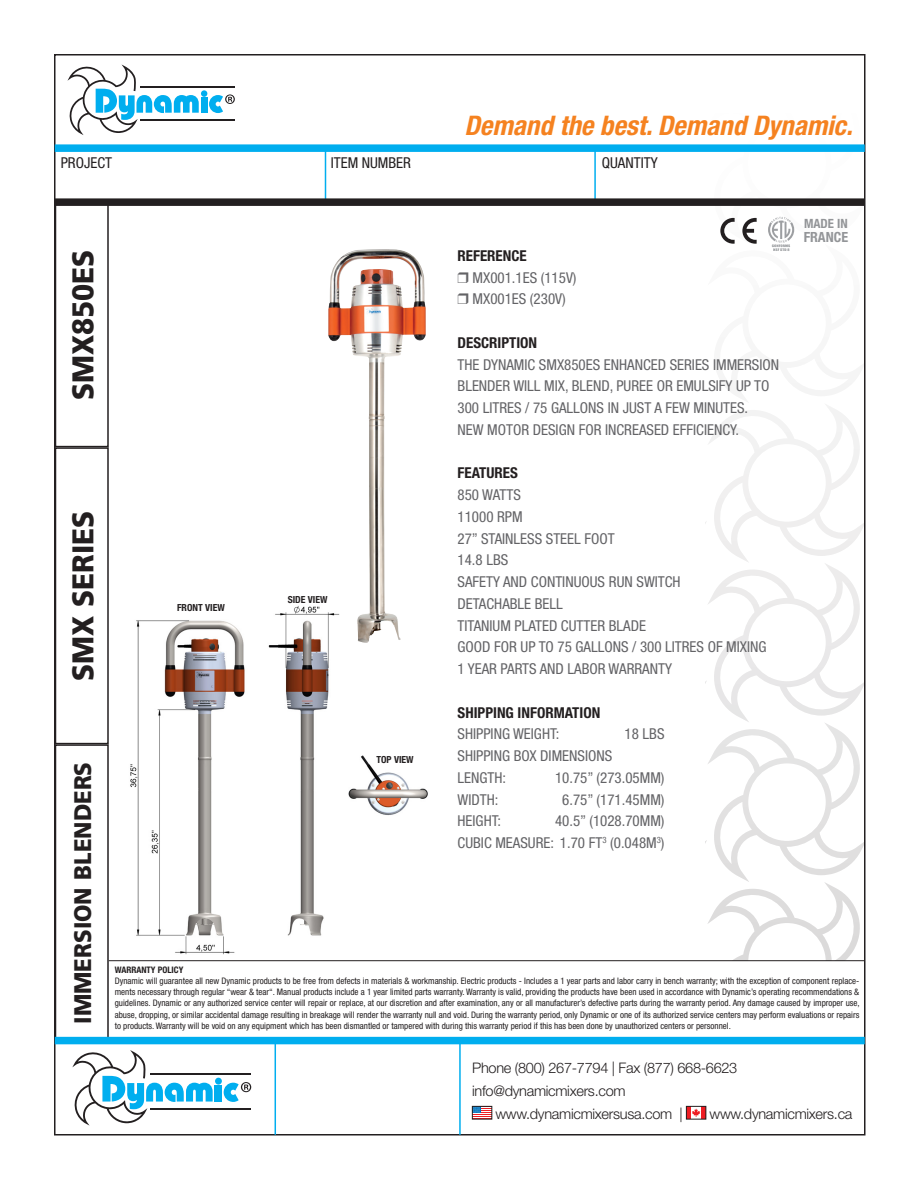
<style>
.page{position:relative;width:918px;height:1188px;background:#fff}
.page>*{position:absolute;margin:0;border:0;box-sizing:border-box;transform-origin:0 0}
.frut_boldital{font:900 30px "Frutiger";color:#231f20;scale:.93 1}
.t1{font:italic 700 condensed 27px "Helvetica Neue";color:#f58220}
.frut_boldital-2{font:900 24px "Frutiger";color:#231f20;scale:.93 1}
.t2{font:condensed 15px "Helvetica Neue";color:#636366}
.t3{font:700 condensed 15px "Helvetica Neue";color:#231f20}
.t4{font:condensed 15px "Helvetica Neue";color:#231f20}
.t5{font:300 14.55px "Helvetica Neue";letter-spacing:-.02em;color:#231f20}
.t6{font:700 condensed 14.1px "Helvetica Neue";color:#939598}
.t7{font:700 condensed 12.75px "Helvetica Neue";color:#939598}
.t8{font:700 condensed 9.75px "Helvetica Neue";color:#231f20}
.t9{font:condensed 9px/11.2px "Helvetica Neue";color:#231f20;text-align:justify}
.t10{font:700 condensed 9px "Helvetica Neue";color:#231f20}
</style>
<div class="page">
<div style="left:55px;top:744px;width:54px;height:297px;border:2px solid #231f20"></div>
<svg style="left:474px;top:1108px;width:16px;height:9px"></svg>
<div style="left:472px;top:1106px;width:20px;height:13px;border:1px solid #231f20"></div>
<div style="left:686px;top:1106px;width:5px;height:13px;background:#ee1d23"></div>
<div style="left:701px;top:1106px;width:5px;height:13px;background:#ee1d23"></div>
<svg style="left:692px;top:1109px;width:8px;height:8px"></svg>
<div style="left:686px;top:1106px;width:20px;height:13px;border:1px solid #231f20"></div>
<div style="left:55px;top:1037px;width:810px;height:7px;background:#00aeef"></div>
<hr style="left:275px;top:1041px;width:1px;height:94px;background:#00aeef">
<hr style="left:325px;top:148px;width:1px;height:54px;background:#00aeef">
<hr style="left:594px;top:148px;width:2px;height:54px;background:#00aeef">
<hr style="left:459px;top:1041px;width:2px;height:94px;background:#00aeef">
<div style="left:55px;top:447px;width:54px;height:297px;border:2px solid #231f20"></div>
<div style="left:55px;top:202px;width:54px;height:245px;border:2px solid #231f20"></div>
<div style="left:55px;top:144px;width:810px;height:8px;background:#00aeef"></div>
<div style="left:55px;top:198px;width:810px;height:8px;background:#231f20"></div>
<hr style="left:109px;top:960px;width:756px;height:1px;background:#231f20">
<svg style="left:706px;top:67px;width:159px;height:893px"></svg>
<svg style="left:68px;top:65px;width:131px;height:70px"></svg>
<div style="left:201px;top:97px;width:6px;height:16px;background:#00aeef"></div>
<div style="left:201px;top:90px;width:6px;height:7px;background:#00aeef;border-radius:50%"></div>
<hr style="left:141px;top:119px;width:94px;height:2px;background:#231f20">
<hr style="left:141px;top:86px;width:94px;height:2px;background:#231f20">
<svg style="left:209px;top:94px;width:26px;height:19px"></svg>
<svg style="left:72px;top:1050px;width:141px;height:76px"></svg>
<div style="left:215px;top:1085px;width:7px;height:17px;background:#00aeef"></div>
<div style="left:215px;top:1078px;width:7px;height:7px;background:#00aeef;border-radius:50%"></div>
<hr style="left:150px;top:1108px;width:101px;height:2px;background:#231f20">
<hr style="left:150px;top:1073px;width:101px;height:2px;background:#231f20">
<svg style="left:224px;top:1082px;width:27px;height:20px"></svg>
<img style="left:130px;top:605px;width:298px;height:350px">
<img style="left:328px;top:249px;width:98px;height:394px">
<p class="t4" style="left:61px;top:154px;width:53px">PROJECT</p>
<p class="t1" style="left:464px;top:109px;width:390px">Demand the best. Demand Dynamic.</p>
<p class="t4" style="left:331px;top:154px;width:82px">ITEM NUMBER</p>
<p class="t4" style="left:602px;top:154px;width:57px">QUANTITY</p>
<p class="t7" style="left:804px;top:216px;width:45px">MADE IN</p>
<p class="t6" style="left:804px;top:228px;width:46px">FRANCE</p>
<p class="frut_boldital" style="left:65px;top:400px;width:163px;rotate:-90deg">SMX850ES</p>
<p class="t3" style="left:458px;top:246px;width:71px">REFERENCE</p>
<p class="t2" style="left:473px;top:269px;width:105px">MX001.1ES (115V)</p>
<p class="t2" style="left:473px;top:290px;width:95px">MX001ES (230V)</p>
<p class="t3" style="left:458px;top:333px;width:81px">DESCRIPTION</p>
<p class="t2" style="left:458px;top:356px;width:323px">THE DYNAMIC SMX850ES ENHANCED SERIES IMMERSION</p>
<p class="t2" style="left:458px;top:377px;width:313px">BLENDER WILL MIX, BLEND, PUREE OR EMULSIFY UP TO</p>
<p class="t2" style="left:458px;top:399px;width:292px">300 LITRES / 75 GALLONS IN JUST A FEW MINUTES.</p>
<p class="t2" style="left:458px;top:421px;width:283px">NEW MOTOR DESIGN FOR INCREASED EFFICIENCY.</p>
<p class="t3" style="left:458px;top:464px;width:62px">FEATURES</p>
<p class="t2" style="left:458px;top:486px;width:65px">850 WATTS</p>
<p class="t2" style="left:458px;top:508px;width:67px">11000 RPM</p>
<p class="t2" style="left:458px;top:530px;width:159px">27” STAINLESS STEEL FOOT</p>
<p class="t2" style="left:458px;top:551px;width:52px">14.8 LBS</p>
<p class="t2" style="left:458px;top:573px;width:225px">SAFETY AND CONTINUOUS RUN SWITCH</p>
<p class="t2" style="left:458px;top:595px;width:107px">DETACHABLE BELL</p>
<p class="t2" style="left:458px;top:617px;width:190px">TITANIUM PLATED CUTTER BLADE</p>
<p class="t2" style="left:458px;top:638px;width:311px">GOOD FOR UP TO 75 GALLONS / 300 LITRES OF MIXING</p>
<p class="t2" style="left:458px;top:660px;width:216px">1 YEAR PARTS AND LABOR WARRANTY</p>
<p class="t3" style="left:458px;top:703px;width:144px">SHIPPING INFORMATION</p>
<p class="t2" style="left:458px;top:725px;width:103px">SHIPPING WEIGHT:</p>
<p class="t2" style="left:625px;top:725px;width:41px">18 LBS</p>
<p class="t2" style="left:458px;top:747px;width:156px">SHIPPING BOX DIMENSIONS</p>
<p class="t2" style="left:458px;top:769px;width:50px">LENGTH:</p>
<p class="t2" style="left:555px;top:769px;width:111px">10.75” (273.05MM)</p>
<p class="t2" style="left:458px;top:791px;width:42px">WIDTH:</p>
<p class="t2" style="left:562px;top:791px;width:104px">6.75” (171.45MM)</p>
<p class="t2" style="left:458px;top:812px;width:45px">HEIGHT:</p>
<p class="t2" style="left:555px;top:812px;width:111px">40.5” (1028.70MM)</p>
<p class="t2" style="left:458px;top:834px;width:208px">CUBIC MEASURE: 1.70 FT<sup>3</sup> (0.048M<sup>3</sup>)</p>
<p class="frut_boldital" style="left:65px;top:681px;width:185px;rotate:-90deg">SMX SERIES</p>
<p class="t8" style="left:288px;top:593px;width:41px">SIDE VIEW</p>
<p class="t8" style="left:177px;top:602px;width:49px">FRONT VIEW</p>
<p class="t8" style="left:377px;top:754px;width:39px">TOP VIEW</p>
<p class="frut_boldital-2" style="left:68px;top:1024px;width:283px;rotate:-90deg">IMMERSION BLENDERS</p>
<p class="t10" style="left:115px;top:964px;width:70px">WARRANTY POLICY</p>
<p class="t9" style="left:115px;top:975px;width:746px">Dynamic will guarantee all new Dynamic products to be free from defects in materials &amp; workmanship. Electric products - Includes a 1 year parts and labor carry in bench warranty; with the exception of component replace&shy;ments necessary through regular “wear &amp; tear“. Manual products include a 1 year limited parts warranty. Warranty is valid, providing the products have been used in accordance with Dynamic’s operating recommendations &amp; guidelines. Dynamic or any authorized service center will repair or replace, at our discretion and after examination, any or all manufacturer’s defective parts during the warranty period. Any damage caused by improper use, abuse, dropping, or similar accidental damage resulting in breakage will render the warranty null and void. During the warranty period, only Dynamic or one of its authorized service centers may perform evaluations or repairs to products. Warranty will be void on any equipment which has been dismantled or tampered with during this warranty period if this has been done by unauthorized centers or personnel.</p>
<p class="t5" style="left:472px;top:1059px;width:267px">Phone (800) 267-7794 | Fax (877) 668-6623</p>
<p class="t5" style="left:472px;top:1082px;width:155px">info@dynamicmixers.com</p>
<p class="t5" style="left:495px;top:1105px;width:189px">www.dynamicmixersusa.com |</p>
<p class="t5" style="left:710px;top:1105px;width:144px">www.dynamicmixers.ca</p>
</div>
